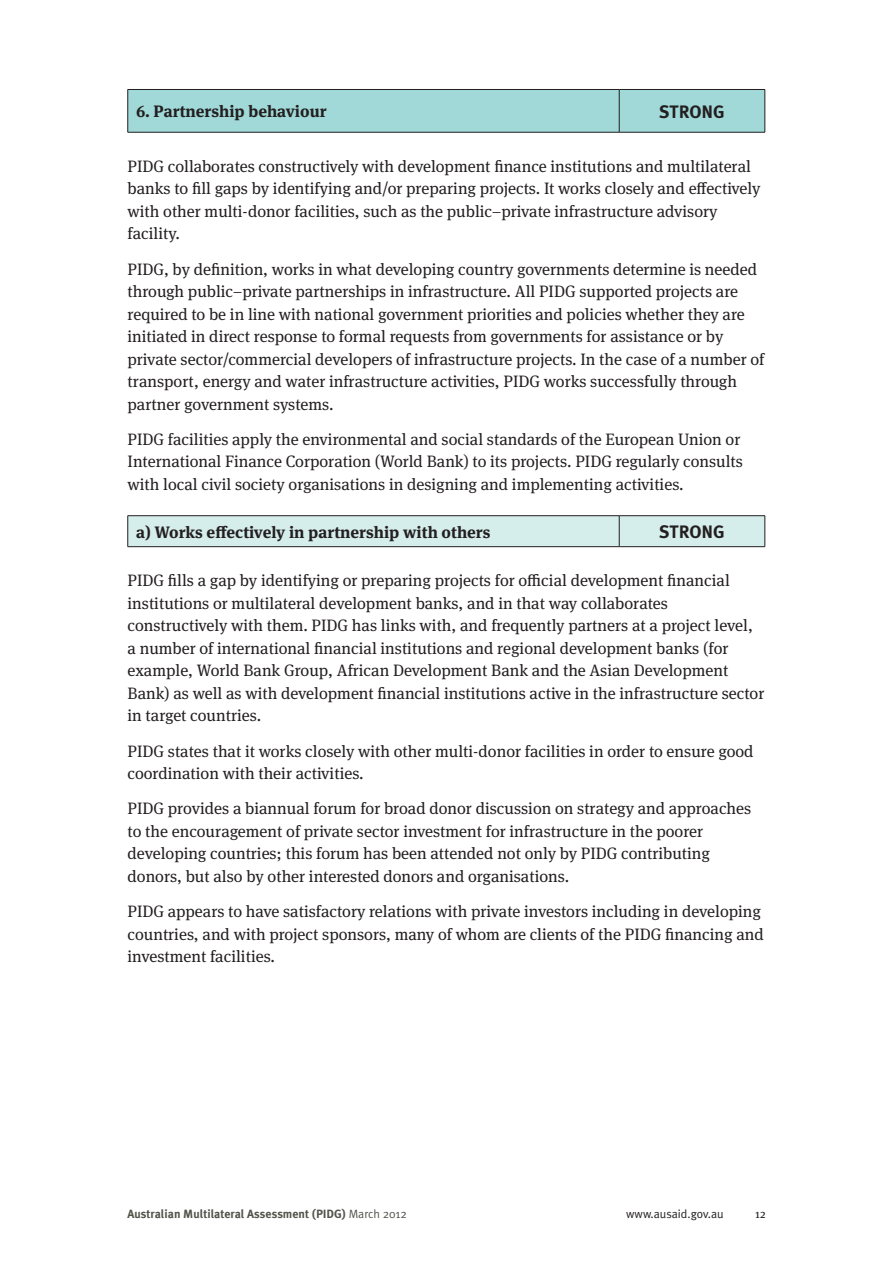
<style>
.page{position:relative;width:893px;height:1263px;background:#fff}
.page>*{position:absolute;margin:0;border:0;box-sizing:border-box;transform-origin:0 0}
._08bbbb_RIGHT_COLUMN{font:700 18px "Meta Plus";color:#231f20}
._04__BODY_TEXT{font:16.5px/22.5px "Meta Serif OT";color:#231f20}
._04__BODY_TEXT-2{font:700 16.5px "Meta Serif OT";color:#231f20}
.t1{font:700 12px "Meta Plus";color:#53534a}
.t2{font:12px "Meta Plus Normal";color:#231f20}
.t3{font:12px "Meta Serif OT";color:#231f20}
.s1{font-family:"Meta Plus Normal";font-weight:400}
</style>
<div class="page">
<div style="left:128px;top:90px;width:637px;height:42px;background:#a0d9d7"></div>
<hr style="left:128px;top:89px;width:491px;height:1px;background:#231f20">
<hr style="left:619px;top:89px;width:146px;height:1px;background:#231f20">
<hr style="left:619px;top:90px;width:1px;height:42px;background:#231f20">
<hr style="left:128px;top:132px;width:491px;height:1px;background:#231f20">
<hr style="left:619px;top:132px;width:146px;height:1px;background:#231f20">
<hr style="left:127px;top:90px;width:1px;height:42px;background:#231f20">
<hr style="left:765px;top:90px;width:1px;height:42px;background:#231f20">
<div style="left:128px;top:516px;width:637px;height:30px;background:#d5edeb"></div>
<hr style="left:128px;top:515px;width:491px;height:1px;background:#231f20">
<hr style="left:619px;top:515px;width:146px;height:1px;background:#231f20">
<hr style="left:619px;top:516px;width:1px;height:30px;background:#231f20">
<hr style="left:128px;top:546px;width:491px;height:1px;background:#231f20">
<hr style="left:619px;top:546px;width:146px;height:1px;background:#231f20">
<hr style="left:127px;top:516px;width:1px;height:30px;background:#231f20">
<hr style="left:765px;top:516px;width:1px;height:30px;background:#231f20">
<p class="_04__BODY_TEXT-2" style="left:136px;top:101px;width:192px">6. Partnership behaviour</p>
<p class="_08bbbb_RIGHT_COLUMN" style="left:659px;top:101px;width:67px">STRONG</p>
<p class="_04__BODY_TEXT" style="left:128px;top:155px;width:634px">PIDG collaborates constructively with development finance institutions and multilateral banks to fill gaps by identifying and/or preparing projects. It works closely and effectively with other multi-donor facilities, such as the public–private infrastructure advisory facility.</p>
<p class="_04__BODY_TEXT" style="left:128px;top:258px;width:638px">PIDG, by definition, works in what developing country governments determine is needed through public–private partnerships in infrastructure. All PIDG supported projects are required to be in line with national government priorities and policies whether they are initiated in direct response to formal requests from governments for assistance or by private sector/commercial developers of infrastructure projects. In the case of a number of transport, energy and water infrastructure activities, PIDG works successfully through partner government systems.</p>
<p class="_04__BODY_TEXT" style="left:128px;top:428px;width:617px">PIDG facilities apply the environmental and social standards of the European Union or<br>International Finance Corporation (World Bank) to its projects. PIDG regularly consults with local civil society organisations in designing and implementing activities.</p>
<p class="_04__BODY_TEXT-2" style="left:136px;top:522px;width:356px">a) Works effectively in partnership with others</p>
<p class="_08bbbb_RIGHT_COLUMN" style="left:659px;top:521px;width:67px">STRONG</p>
<p class="_04__BODY_TEXT" style="left:128px;top:570px;width:638px">PIDG fills a gap by identifying or preparing projects for official development financial institutions or multilateral development banks, and in that way collaborates constructively with them. PIDG has links with, and frequently partners at a project level, a number of international financial institutions and regional development banks (for example, World Bank Group, African Development Bank and the Asian Development Bank) as well as with development financial institutions active in the infrastructure sector in target countries.</p>
<p class="_04__BODY_TEXT" style="left:128px;top:740px;width:628px">PIDG states that it works closely with other multi-donor facilities in order to ensure good coordination with their activities.</p>
<p class="_04__BODY_TEXT" style="left:128px;top:798px;width:625px">PIDG provides a biannual forum for broad donor discussion on strategy and approaches to the encouragement of private sector investment for infrastructure in the poorer developing countries; this forum has been attended not only by PIDG contributing donors, but also by other interested donors and organisations.</p>
<p class="_04__BODY_TEXT" style="left:128px;top:900px;width:638px">PIDG appears to have satisfactory relations with private investors including in developing countries, and with project sponsors, many of whom are clients of the PIDG financing and investment facilities.</p>
<p class="t1" style="left:128px;top:1207px;width:281px">Australian Multilateral Assessment (PIDG) <span class="s1">March 2012</span></p>
<p class="t2" style="left:626px;top:1207px;width:99px">www.ausaid.gov.au</p>
<p class="t3" style="left:755px;top:1207px;width:12px">12</p>
</div>
